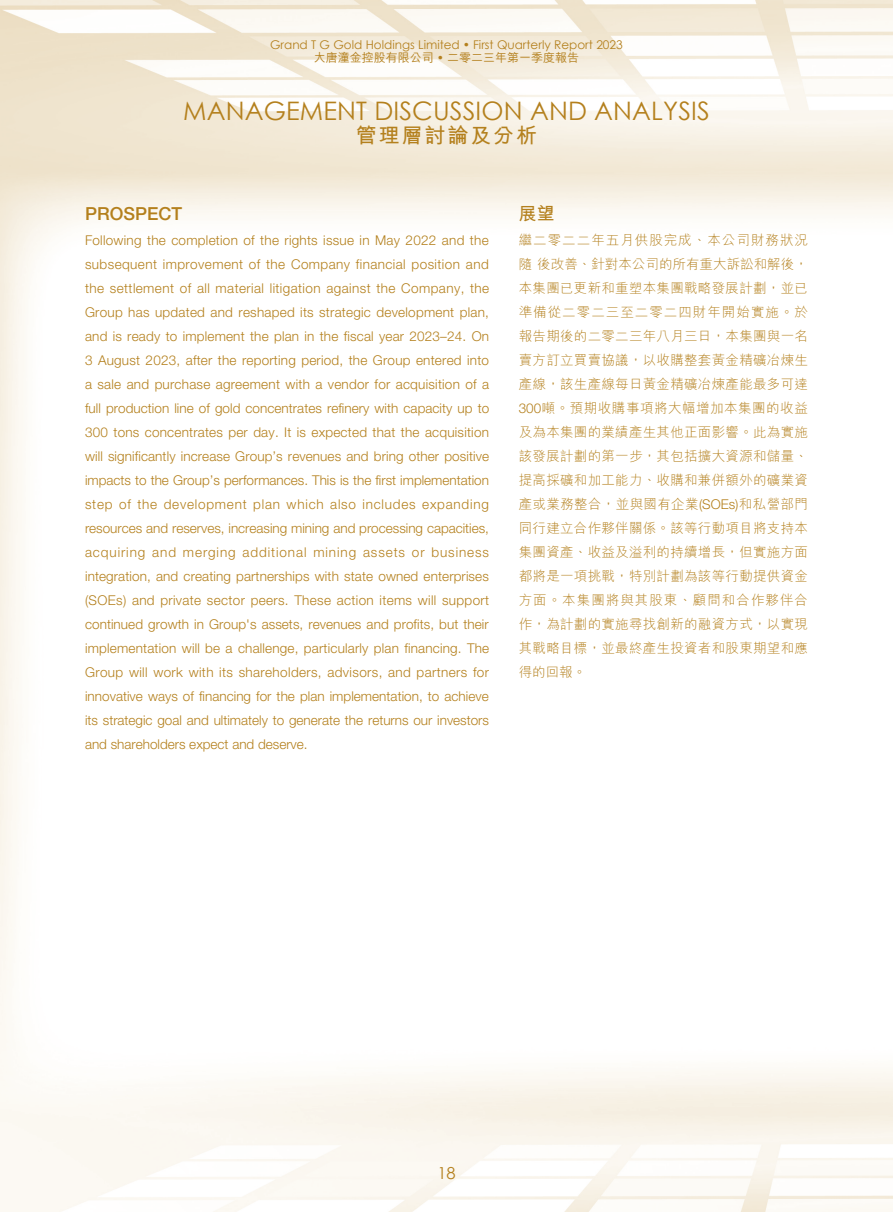
<style>
.page{position:relative;width:893px;height:1212px;background:#fff}
.page>*{position:absolute;margin:0;border:0;box-sizing:border-box;transform-origin:0 0}
.t1{font:25.5px "Century Gothic";letter-spacing:.005em;color:#b4801d}
.t2{font:700 21px "M Hei HK";letter-spacing:.09em;color:#b4801d}
.t3{font:500 18px "Helvetica Neue LT Std";color:#b4801d}
.t4{font:700 18px "M Hei HK";color:#b4801d}
.t5{font:16.5px "Century Gothic";color:#b4801d}
.t6{font:300 13.5px/24px "Helvetica Neue LT Std";color:#b4801d;text-align:justify}
.t7{font:300 13.5px/24px "M Hei HK";letter-spacing:.02em;color:#b4801d;text-align:justify}
.t8{font:12px "Century Gothic";color:#b4801d}
.t9{font:500 12px "M Hei HK";color:#b4801d}
.s1{font-family:"Century Gothic";font-weight:400}
.s2{font-family:"Helvetica Neue LT Std"}
</style>
<div class="page">
<p class="t8" style="left:270px;top:36px;width:354px">Grand T G Gold Holdings Limited • First Quarterly Report 2023</p>
<p class="t9" style="left:314px;top:49px;width:267px">大唐潼金控股有限公司 <span class="s1">•</span> 二零二三年第一季度報告</p>
<h1 class="t1" style="left:183px;top:93px;width:528px">MANAGEMENT DISCUSSION AND ANALYSIS</h1>
<h2 class="t2" style="left:356px;top:120px;width:183px">管理層討論及分析</h2>
<h3 class="t3" style="left:85px;top:203px;width:99px">PROSPECT</h3>
<p class="t6" style="left:85px;top:228px;width:406px">Following the completion of the rights issue in May 2022 and the subsequent improvement of the Company financial position and the settlement of all material litigation against the Company, the Group has updated and reshaped its strategic development plan, and is ready to implement the plan in the fiscal year 2023–24. On 3 August 2023, after the reporting period, the Group entered into a sale and purchase agreement with a vendor for acquisition of a full production line of gold concentrates refinery with capacity up to 300 tons concentrates per day. It is expected that the acquisition will significantly increase Group’s revenues and bring other positive impacts to the Group’s performances. This is the first implementation step of the development plan which also includes expanding resources and reserves, increasing mining and processing capacities, acquiring and merging additional mining assets or business integration, and creating partnerships with state owned enterprises (SOEs) and private sector peers. These action items will support continued growth in Group's assets, revenues and profits, but their implementation will be a challenge, particularly plan financing. The Group will work with its shareholders, advisors, and partners for innovative ways of financing for the plan implementation, to achieve its strategic goal and ultimately to generate the returns our investors and shareholders expect and deserve.</p>
<h3 class="t4" style="left:519px;top:200px;width:37px">展望</h3>
<p class="t7" style="left:519px;top:228px;width:291px">繼二零二二年五月供股完成、本公司財務狀況隨後改善、針對本公司的所有重大訴訟和解後，本集團已更新和重塑本集團戰略發展計劃，並已準備從二零二三至二零二四財年開始實施。於報告期後的二零二三年八月三日，本集團與一名賣方訂立買賣協議，以收購整套黃金精礦冶煉生產線，該生產線每日黃金精礦冶煉產能最多可達<span class="s2">300</span>噸。預期收購事項將大幅增加本集團的收益及為本集團的業績產生其他正面影響。此為實施該發展計劃的第一步，其包括擴大資源和儲量、提高採礦和加工能力、收購和兼併額外的礦業資產或業務整合，並與國有企業<span class="s2">(SOEs)</span>和私營部門同行建立合作夥伴關係。該等行動項目將支持本集團資產、收益及溢利的持續增長，但實施方面都將是一項挑戰，特別計劃為該等行動提供資金方面。本集團將與其股東、顧問和合作夥伴合作，為計劃的實施尋找創新的融資方式，以實現其戰略目標，並最終產生投資者和股東期望和應得的回報。</p>
<p class="t5" style="left:437px;top:1162px;width:20px">18</p>
</div>
